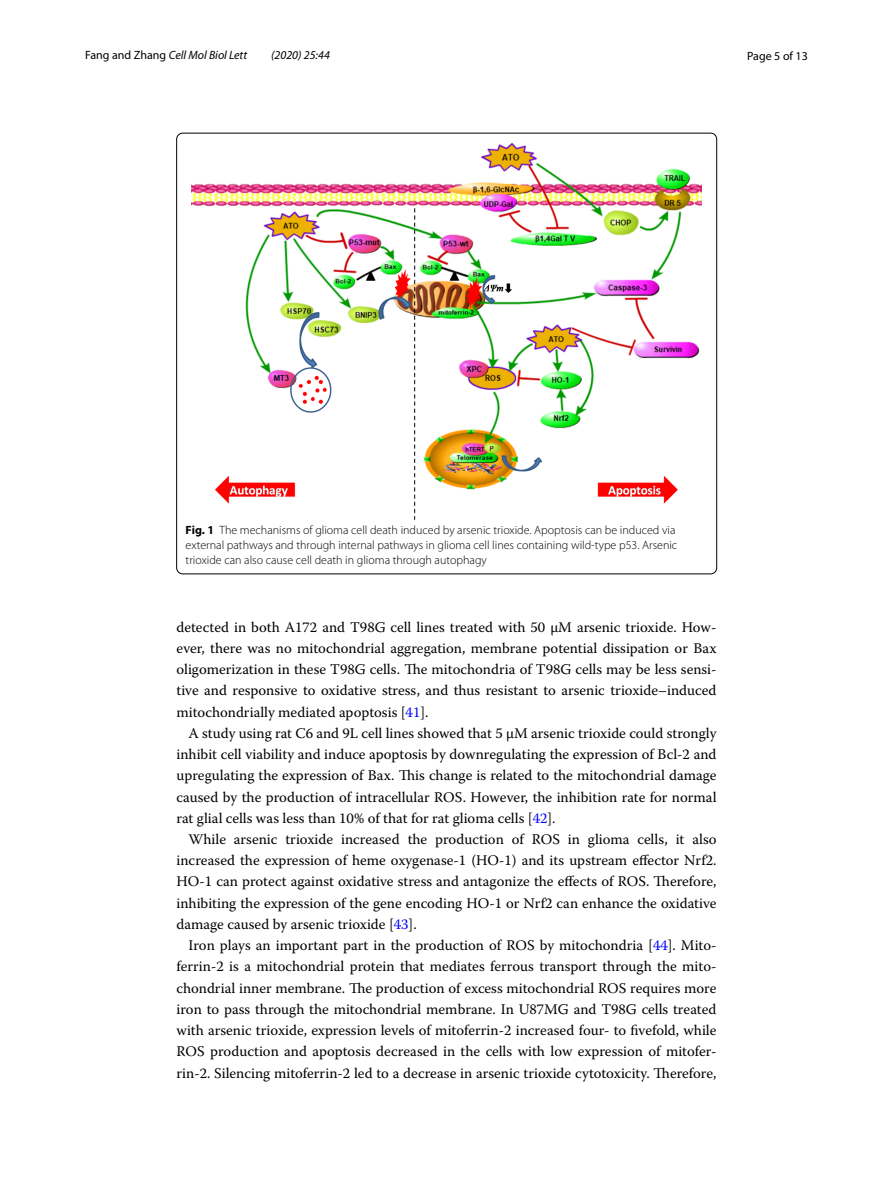
<style>
.page{position:relative;width:893px;height:1187px;background:#fff}
.page>*{position:absolute;margin:0;border:0;box-sizing:border-box;transform-origin:0 0}
.t1{font:14.7px/21.3px "Warnock Pro";color:#000;text-align:justify}
.t2{font:300 12px/15px "Myriad Pro";color:#000}
.t3{font:italic 12px "Myriad Pro";color:#000}
.t4{font:12px "Myriad Pro";color:#000}
.s1{font-style:normal}
.s2{font-weight:700}
.s3{color:#00f}
</style>
<div class="page">
<img style="left:191px;top:142px;width:511px;height:377px">
<p class="t3" style="left:85px;top:48px;width:164px"><span class="s1">Fang and Zhang</span> Cell Mol Biol Lett</p>
<p class="t3" style="left:271px;top:48px;width:60px">(2020) 25:44</p>
<p class="t4" style="left:747px;top:48px;width:62px">Page 5 of 13</p>
<p class="t2" style="left:186px;top:523px;width:493px"><span class="s2">Fig. 1</span> The mechanisms of glioma cell death induced by arsenic trioxide. Apoptosis can be induced via external pathways and through internal pathways in glioma cell lines containing wild-type p53. Arsenic trioxide can also cause cell death in glioma through autophagy</p>
<p class="t1" style="left:176px;top:616px;width:542px">detected in both A172 and T98G cell lines treated with 50 μM arsenic trioxide. How&shy;ever, there was no mitochondrial aggregation, membrane potential dissipation or Bax oligomerization in these T98G cells. The mitochondria of T98G cells may be less sensi&shy;tive and responsive to oxidative stress, and thus resistant to arsenic trioxide–induced mitochondrially mediated apoptosis [<span class="s3">41</span>].</p>
<p class="t1" style="left:176px;top:722px;width:542px;text-indent:12px">A study using rat C6 and 9L cell lines showed that 5 μM arsenic trioxide could strongly inhibit cell viability and induce apoptosis by downregulating the expression of Bcl-2 and upregulating the expression of Bax. This change is related to the mitochondrial damage caused by the production of intracellular ROS. However, the inhibition rate for normal rat glial cells was less than 10% of that for rat glioma cells [<span class="s3">42</span>].</p>
<p class="t1" style="left:176px;top:828px;width:542px;text-indent:12px">While arsenic trioxide increased the production of ROS in glioma cells, it also increased the expression of heme oxygenase-1 (HO-1) and its upstream effector Nrf2.<br>HO-1 can protect against oxidative stress and antagonize the effects of ROS. Therefore, inhibiting the expression of the gene encoding HO-1 or Nrf2 can enhance the oxidative damage caused by arsenic trioxide [<span class="s3">43</span>].</p>
<p class="t1" style="left:176px;top:934px;width:542px;text-indent:12px">Iron plays an important part in the production of ROS by mitochondria [<span class="s3">44</span>]. Mito&shy;ferrin-2 is a mitochondrial protein that mediates ferrous transport through the mito&shy;chondrial inner membrane. The production of excess mitochondrial ROS requires more iron to pass through the mitochondrial membrane. In U87MG and T98G cells treated with arsenic trioxide, expression levels of mitoferrin-2 increased four- to fivefold, while ROS production and apoptosis decreased in the cells with low expression of mitofer&shy;rin-2. Silencing mitoferrin-2 led to a decrease in arsenic trioxide cytotoxicity. Therefore,</p>
</div>
